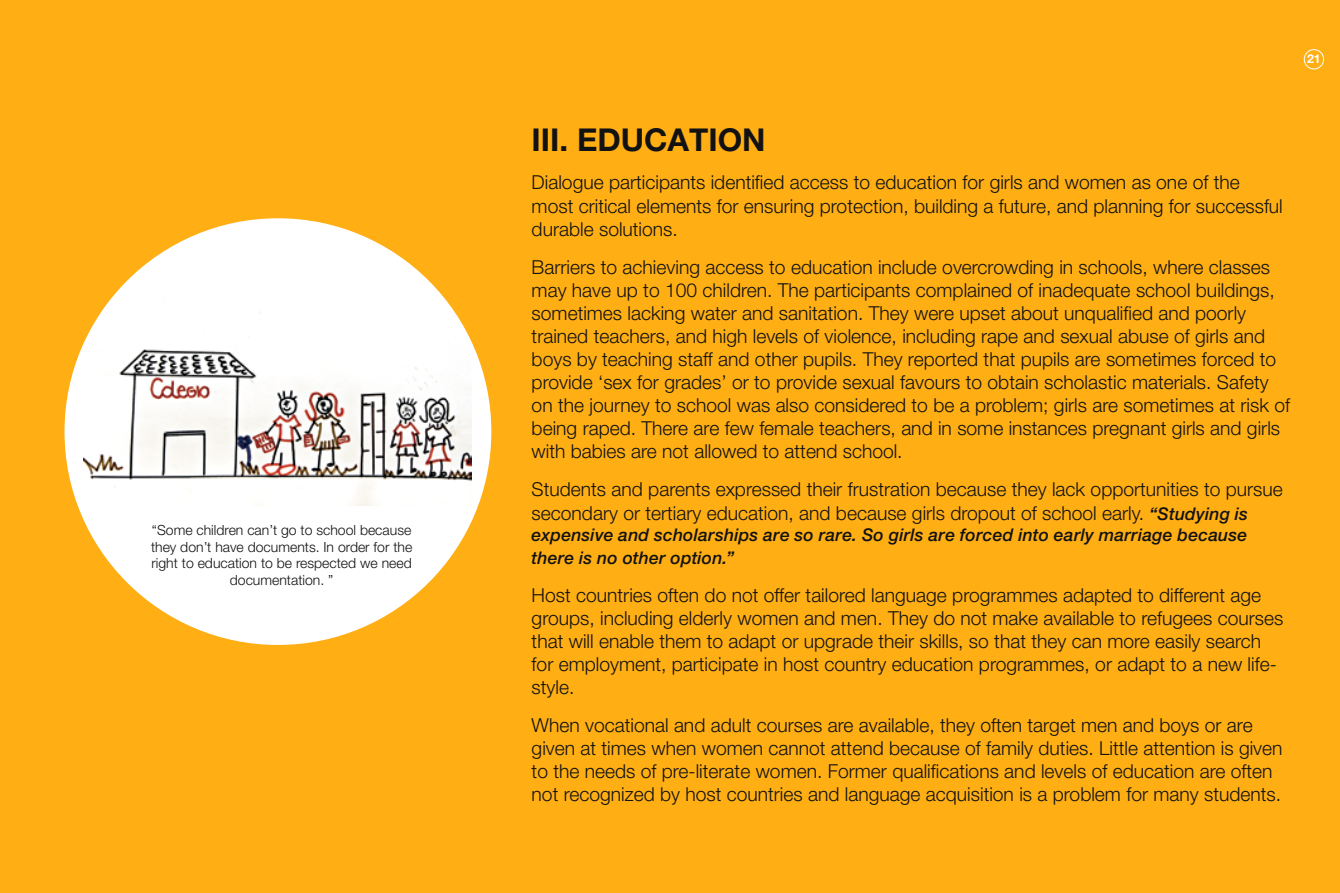
<style>
.page{position:relative;width:1340px;height:893px;background:#fff}
.page>*{position:absolute;margin:0;border:0;box-sizing:border-box;transform-origin:0 0}
.t1{font:700 31.5px "Helvetica Neue LT Pro";color:#121212}
.t2{font:300 19.25px/23.1px "Helvetica Neue LT Pro";color:#121212}
.t3{font:italic 500 17.5px/23.1px "Helvetica Neue LT Pro";letter-spacing:.01em;color:#121212}
.t4{font:300 14px/16.8px "Helvetica Neue LT Pro";color:#121212;text-align:center}
.t5{font:700 12.25px "Helvetica Neue LT Pro";color:#fff}
.s1{font-weight:500;font-style:italic;font-size:17.5px}
</style>
<div class="page">
<div style="left:0;top:0;width:1339px;height:893px;background:#ffae14"></div>
<div style="left:64px;top:218px;width:427px;height:427px;background:#fff;border-radius:50%"></div>
<img style="left:84px;top:260px;width:387px;height:246px">
<div style="left:1303px;top:49px;width:20px;height:20px;border:1px solid #fff;border-radius:50%"></div>
<p class="t4" style="left:151px;top:521px;width:263px">“Some children can’t go to school because they don’t have documents. In order for the right to education to be respected we need documentation. ”</p>
<p class="t5" style="left:1307px;top:51px;width:15px">21</p>
<h1 class="t1" style="left:531px;top:121px;width:235px">III. EDUCATION</h1>
<p class="t2" style="left:531px;top:171px;width:752px">Dialogue participants identified access to education for girls and women as one of the most critical elements for ensuring protection, building a future, and planning for successful durable solutions.</p>
<p class="t2" style="left:531px;top:255px;width:760px">Barriers to achieving access to education include overcrowding in schools, where classes may have up to 100 children. The participants complained of inadequate school buildings, sometimes lacking water and sanitation. They were upset about unqualified and poorly trained teachers, and high levels of violence, including rape and sexual abuse of girls and boys by teaching staff and other pupils. They reported that pupils are sometimes forced to provide ‘sex for grades’ or to provide sexual favours to obtain scholastic materials. Safety on the journey to school was also considered to be a problem; girls are sometimes at risk of being raped. There are few female teachers, and in some instances pregnant girls and girls with babies are not allowed to attend school.</p>
<p class="t2" style="left:531px;top:478px;width:752px">Students and parents expressed their frustration because they lack opportunities to pursue secondary or tertiary education, and because girls dropout of school early. <span class="s1">“Studying is</span></p>
<p class="t3" style="left:531px;top:523px;width:717px">expensive and scholarships are so rare. So girls are forced into early marriage because there is no other option.”</p>
<p class="t2" style="left:531px;top:583px;width:753px">Host countries often do not offer tailored language programmes adapted to different age groups, including elderly women and men. They do not make available to refugees courses that will enable them to adapt or upgrade their skills, so that they can more easily search for employment, participate in host country education programmes, or adapt to a new life&shy;style.</p>
<p class="t2" style="left:531px;top:713px;width:752px">When vocational and adult courses are available, they often target men and boys or are given at times when women cannot attend because of family duties. Little attention is given to the needs of pre-literate women. Former qualifications and levels of education are often not recognized by host countries and language acquisition is a problem for many students.</p>
</div>
